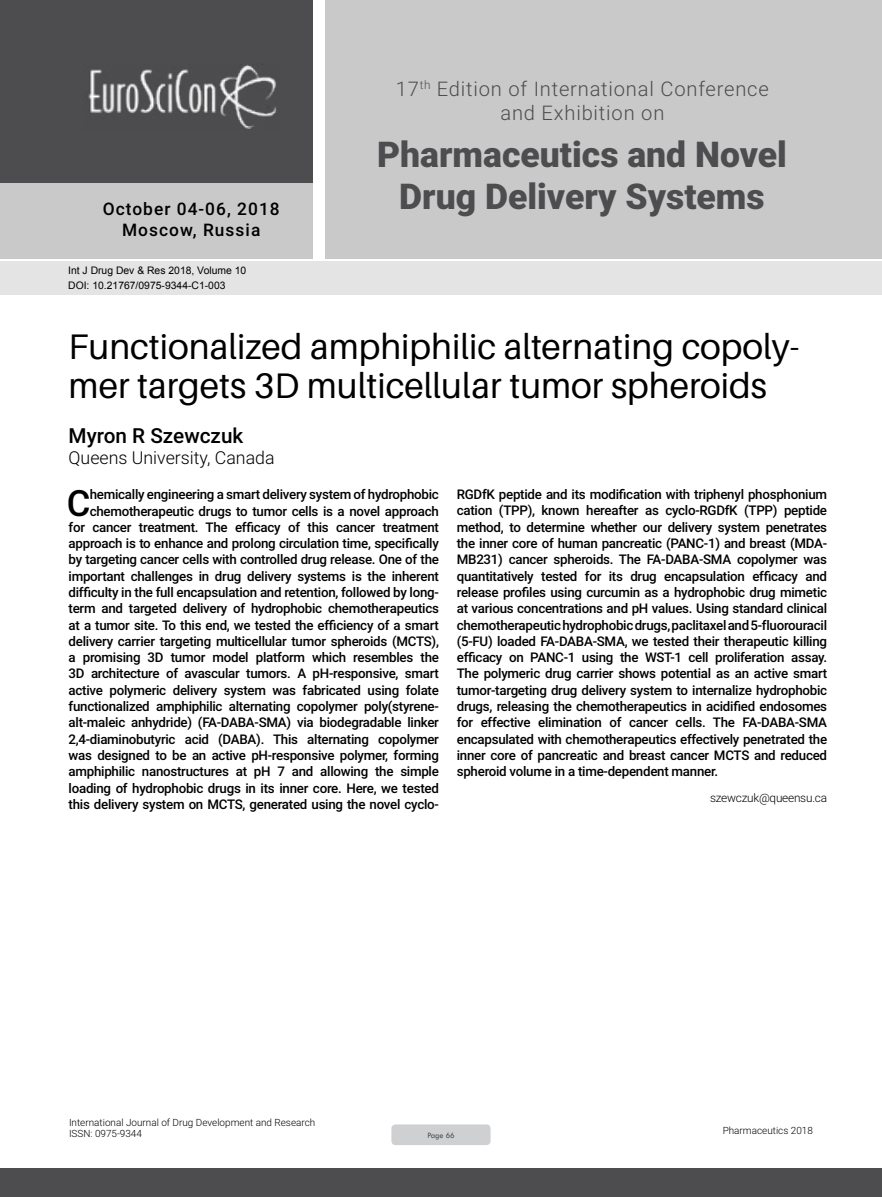
<style>
.page{position:relative;width:882px;height:1197px;background:#fff}
.page>*{position:absolute;margin:0;border:0;box-sizing:border-box;transform-origin:0 0}
.t1{font:500 36.23px "Roboto";color:#000}
.t2{font:35.52px/39.2px "Aileron";color:#000}
.t3{font:900 35.52px/42.7px "Roboto";color:#4d4d4f;text-align:center}
.t4{font:500 20.82px "Roboto";color:#000}
.t5{font:300 20.12px/24.2px "Roboto";letter-spacing:.04em;color:#4d4d4f;text-align:center}
.t6{font:300 17.85px "Roboto";color:#000}
.t7{font:500 17.32px/20.8px "Roboto";letter-spacing:.06em;color:#000;text-align:center}
.t8{font:500 13.3px/16.3px "Roboto";letter-spacing:-.02em;color:#000;text-align:right}
.t9{font:300 11.9px "Roboto";letter-spacing:-.02em;color:#000}
.t10{font:10.33px/14.2px "Arial";color:#000}
.t11{font:300 9.97px/11.9px "Roboto";color:#000}
.t12{font:8.58px "Tw Cen";letter-spacing:-.02em;color:#4d4d4f;scale:.95 1}
</style>
<div class="page">
<div style="left:0;top:0;width:313px;height:183px;background:#4d4d4f"></div>
<div style="left:1px;top:183px;width:312px;height:76px;background:#c9c9ca"></div>
<div style="left:326px;top:0;width:556px;height:259px;background:#c9c9ca"></div>
<img style="left:88px;top:65px;width:188px;height:64px">
<div style="left:0;top:1169px;width:882px;height:28px;background:#4d4d4f"></div>
<div style="left:1px;top:261px;width:881px;height:33px;background:#e4e4e4"></div>
<div style="left:391px;top:1124px;width:100px;height:21px;background:#cfd0d2;border-radius:4px"></div>
<h3 class="t7" style="left:103px;top:198px;width:178px">October 04-06, 2018<br>Moscow, Russia</h3>
<p class="t10" style="left:68px;top:264px;width:180px">Int J Drug Dev &amp; Res 2018, Volume 10<br>DOI: 10.21767/0975-9344-C1-003</p>
<h3 class="t5" style="left:396px;top:76px;width:375px">17<sup>th</sup> Edition of International Conference and Exhibition on</h3>
<h2 class="t3" style="left:377px;top:131px;width:412px">Pharmaceutics and Novel<br>Drug Delivery Systems</h2>
<h2 class="t2" style="left:69px;top:328px;width:732px">Functionalized amphiphilic alternating copoly&shy;mer targets 3D multicellular tumor spheroids</h2>
<h3 class="t4" style="left:69px;top:421px;width:176px">Myron R Szewczuk</h3>
<h3 class="t6" style="left:69px;top:446px;width:208px">Queens University, Canada</h3>
<p class="t8" style="left:69px;top:486px;width:372px">hemically engineering a smart delivery system of hydrophobic chemotherapeutic drugs to tumor cells is a novel approach<br>for cancer treatment. The efficacy of this cancer treatment approach is to enhance and prolong circulation time, specifically by targeting cancer cells with controlled drug release. One of the important challenges in drug delivery systems is the inherent difficulty in the full encapsulation and retention, followed by long&shy;term and targeted delivery of hydrophobic chemotherapeutics at a tumor site. To this end, we tested the efficiency of a smart delivery carrier targeting multicellular tumor spheroids (MCTS), a promising 3D tumor model platform which resembles the 3D architecture of avascular tumors. A pH-responsive, smart active polymeric delivery system was fabricated using folate functionalized amphiphilic alternating copolymer poly(styrene&shy;alt-maleic anhydride) (FA-DABA-SMA) via biodegradable linker 2,4-diaminobutyric acid (DABA). This alternating copolymer was designed to be an active pH-responsive polymer, forming amphiphilic nanostructures at pH 7 and allowing the simple loading of hydrophobic drugs in its inner core. Here, we tested this delivery system on MCTS, generated using the novel cyclo-</p>
<p class="t8" style="left:457px;top:486px;width:372px;text-align:justify">RGDfK peptide and its modification with triphenyl phosphonium cation (TPP), known hereafter as cyclo-RGDfK (TPP) peptide method, to determine whether our delivery system penetrates the inner core of human pancreatic (PANC-1) and breast (MDA-MB231) cancer spheroids. The FA-DABA-SMA copolymer was quantitatively tested for its drug encapsulation efficacy and release profiles using curcumin as a hydrophobic drug mimetic at various concentrations and pH values. Using standard clinical chemotherapeutic hydrophobic drugs, paclitaxel and 5-fluorouracil (5-FU) loaded FA-DABA-SMA, we tested their therapeutic killing efficacy on PANC-1 using the WST-1 cell proliferation assay.<br>The polymeric drug carrier shows potential as an active smart tumor-targeting drug delivery system to internalize hydrophobic drugs, releasing the chemotherapeutics in acidified endosomes for effective elimination of cancer cells. The FA-DABA-SMA encapsulated with chemotherapeutics effectively penetrated the inner core of pancreatic and breast cancer MCTS and reduced spheroid volume in a time-dependent manner.</p>
<h1 class="t1" style="left:67px;top:477px;width:25px">C</h1>
<p class="t9" style="left:710px;top:789px;width:119px">szewczuk@queensu.ca</p>
<p class="t11" style="left:69px;top:1116px;width:248px">International Journal of Drug Development and Research<br>ISSN: 0975-9344</p>
<p class="t11" style="left:723px;top:1124px;width:92px">Pharmaceutics 2018</p>
<p class="t12" style="left:427px;top:1130px;width:30px">Page 66</p>
</div>
